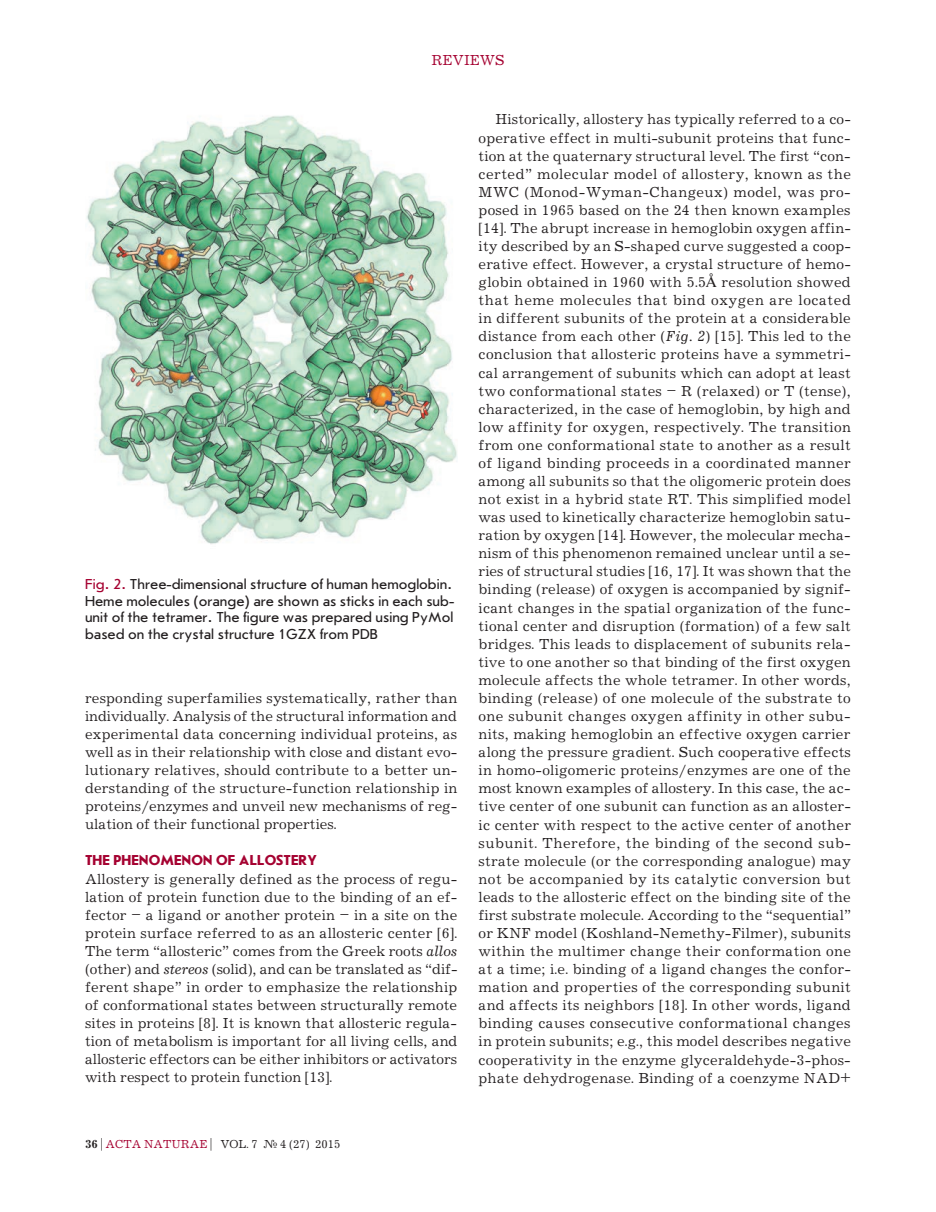
<style>
.page{position:relative;width:936px;height:1212px;background:#fff}
.page>*{position:absolute;margin:0;border:0;box-sizing:border-box;transform-origin:0 0}
.t1{font:15px/18.1px "Journal C";color:#231f20;text-align:justify}
.t2{font:15px/16.5px "Journal Sans C";color:#231f20;text-align:justify}
.t3{font:700 15px "Journal Sans C";color:#a50231}
.t4{font:15px "Journal C";color:#a50231}
.t5{font:12px "Journal C";color:#231f20}
.s1{color:#a50231}
.s2{font-style:italic}
.s3{font-weight:700}
.s4{font-family:"Newton C Pro"}
</style>
<div class="page">
<img style="left:86px;top:115px;width:371px;height:429px">
<p class="t4" style="left:431px;top:52px;width:74px">REVIEWS</p>
<p class="t2" style="left:85px;top:576px;width:370px"><span class="s1">Fig. 2.</span> Three-dimensional structure of human hemoglobin.<br>Heme molecules (orange) are shown as sticks in each sub&shy;unit of the tetramer. The figure was prepared using PyMol based on the crystal structure 1GZX from PDB</p>
<p class="t1" style="left:85px;top:689px;width:374px">responding superfamilies systematically, rather than individually. Analysis of the structural information and experimental data concerning individual proteins, as well as in their relationship with close and distant evo&shy;lutionary relatives, should contribute to a better un&shy;derstanding of the structure-function relationship in proteins/enzymes and unveil new mechanisms of reg&shy;ulation of their functional properties.</p>
<p class="t3" style="left:85px;top:853px;width:233px">THE PHENOMENON OF ALLOSTERY</p>
<p class="t1" style="left:85px;top:870px;width:374px">Allostery is generally defined as the process of regu&shy;lation of protein function due to the binding of an ef&shy;fector – a ligand or another protein – in a site on the protein surface referred to as an allosteric center [6].<br>The term “allosteric” comes from the Greek roots <span class="s2">allos </span>(other) and <span class="s2">stereos</span> (solid), and can be translated as “dif&shy;ferent shape” in order to emphasize the relationship of conformational states between structurally remote sites in proteins [8]. It is known that allosteric regula&shy;tion of metabolism is important for all living cells, and allosteric effectors can be either inhibitors or activators with respect to protein function [13].</p>
<p class="t5" style="left:85px;top:1137px;width:257px"><span class="s3">36</span> | <span class="s1">ACTA NATURAE</span> | VOL. 7 № 4 (27) 2015</p>
<p class="t1" style="left:478px;top:111px;width:374px;text-indent:17px">Historically, allostery has typically referred to a co&shy;operative effect in multi-subunit proteins that func&shy;tion at the quaternary structural level. The first “con&shy;certed” molecular model of allostery, known as the MWC (Monod-Wyman-Changeux) model, was pro&shy;posed in 1965 based on the 24 then known examples [14]. The abrupt increase in hemoglobin oxygen affin&shy;ity described by an S-shaped curve suggested a coop&shy;erative effect. However, a crystal structure of hemo&shy;globin obtained in 1960 with 5.5<span class="s4">Å</span> resolution showed that heme molecules that bind oxygen are located in different subunits of the protein at a considerable distance from each other (<span class="s2">Fig. 2</span>) [15]. This led to the conclusion that allosteric proteins have a symmetri&shy;cal arrangement of subunits which can adopt at least two conformational states – R (relaxed) or T (tense), characterized, in the case of hemoglobin, by high and low affinity for oxygen, respectively. The transition from one conformational state to another as a result of ligand binding proceeds in a coordinated manner among all subunits so that the oligomeric protein does not exist in a hybrid state RT. This simplified model was used to kinetically characterize hemoglobin satu&shy;ration by oxygen [14]. However, the molecular mecha&shy;nism of this phenomenon remained unclear until a se&shy;ries of structural studies [16, 17]. It was shown that the binding (release) of oxygen is accompanied by signif&shy;icant changes in the spatial organization of the func&shy;tional center and disruption (formation) of a few salt bridges. This leads to displacement of subunits rela&shy;tive to one another so that binding of the first oxygen molecule affects the whole tetramer. In other words, binding (release) of one molecule of the substrate to one subunit changes oxygen affinity in other subu&shy;nits, making hemoglobin an effective oxygen carrier along the pressure gradient. Such cooperative effects in homo-oligomeric proteins/enzymes are one of the most known examples of allostery. In this case, the ac&shy;tive center of one subunit can function as an alloster&shy;ic center with respect to the active center of another subunit. Therefore, the binding of the second sub&shy;strate molecule (or the corresponding analogue) may not be accompanied by its catalytic conversion but leads to the allosteric effect on the binding site of the first substrate molecule. According to the “sequential” or KNF model (Koshland-Nemethy-Filmer), subunits within the multimer change their conformation one at a time; i.e. binding of a ligand changes the confor&shy;mation and properties of the corresponding subunit and affects its neighbors [18]. In other words, ligand binding causes consecutive conformational changes in protein subunits; e.g., this model describes negative cooperativity in the enzyme glyceraldehyde-3-phos&shy;phate dehydrogenase. Binding of a coenzyme NAD+</p>
</div>
